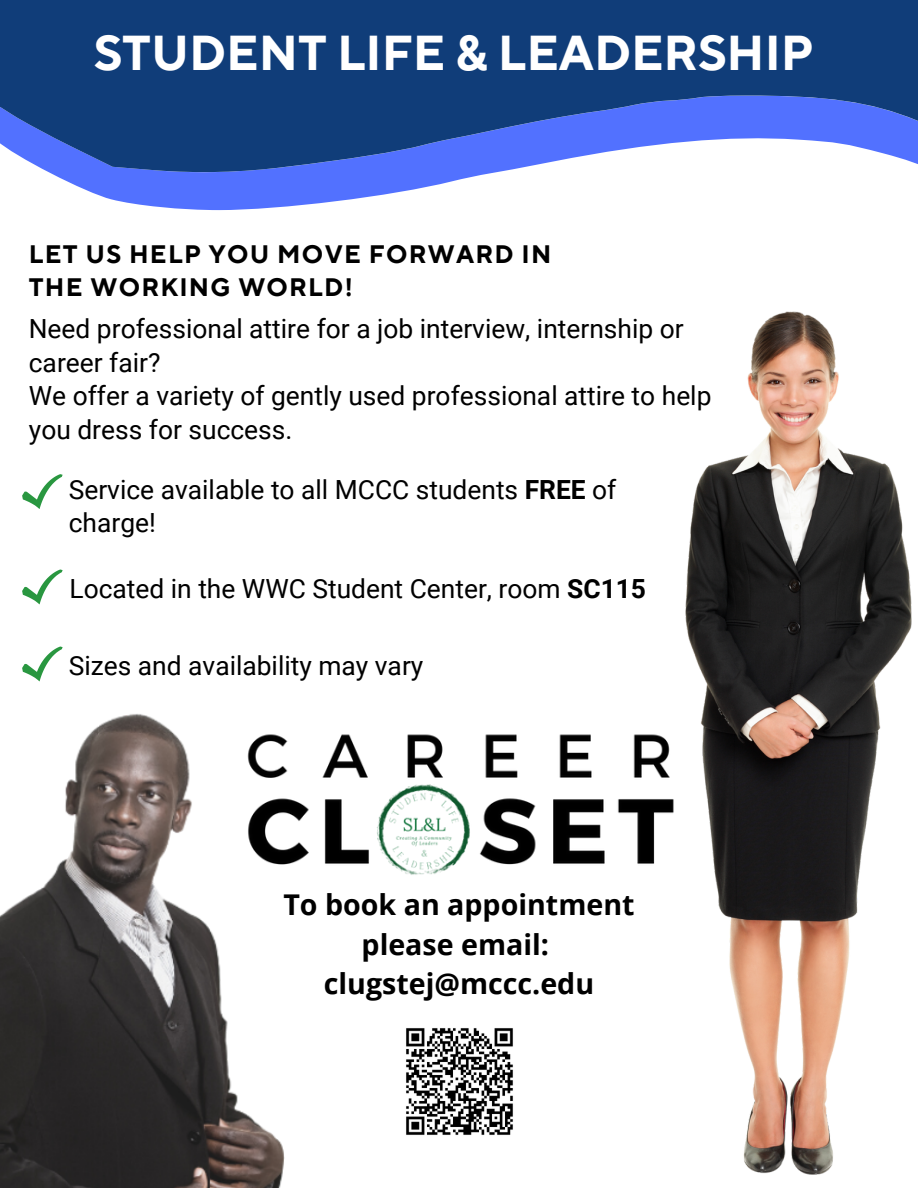
<style>
.page{position:relative;width:918px;height:1188px;background:#fff}
.page>*{position:absolute;margin:0;border:0;box-sizing:border-box;transform-origin:0 0}
.t1{font:700 48.9px "TT Norms Pro";color:#fff}
.t2{font:700 28.65px/39.3px "Open Sans";color:#000;text-align:center}
.t3{font:26.4px/33.8px "Roboto";color:#000}
.t4{font:700 25.2px/32.7px "TT Norms Pro";letter-spacing:.05em;color:#000}
.s1{font-weight:700}
</style>
<div class="page">
<img style="left:685px;top:311px;width:226px;height:863px">
<svg style="left:91px;top:192px;width:308px;height:19px;fill:#5271ff"></svg>
<svg style="left:0;top:0;width:918px;height:192px;background:#395ea2"></svg>
<img style="left:406px;top:1028px;width:107px;height:107px">
<svg style="left:22px;top:474px;width:41px;height:35px"></svg>
<svg style="left:22px;top:569px;width:41px;height:35px"></svg>
<svg style="left:22px;top:647px;width:41px;height:34px"></svg>
<img style="left:0;top:713px;width:285px;height:475px">
<img style="left:228px;top:704px;width:462px;height:185px">
<p class="t1" style="left:94px;top:24px;width:722px">STUDENT LIFE &amp; LEADERSHIP</p>
<p class="t4" style="left:29px;top:239px;width:524px">LET US HELP YOU MOVE FORWARD IN<br>THE WORKING WORLD!</p>
<p class="t3" style="left:29px;top:312px;width:656px">Need professional attire for a job interview, internship or career fair?</p>
<p class="t3" style="left:29px;top:380px;width:684px">We offer a variety of gently used professional attire to help you dress for success.</p>
<p class="t3" style="left:69px;top:473px;width:549px">Service available to all MCCC students <span class="s1">FREE</span> of charge!</p>
<p class="t3" style="left:70px;top:572px;width:578px">Located in the WWC Student Center, room <span class="s1">SC115</span></p>
<p class="t3" style="left:69px;top:649px;width:356px">Sizes and availability may vary</p>
<p class="t2" style="left:283px;top:885px;width:353px">To book an appointment please email: clugstej@mccc.edu</p>
</div>
